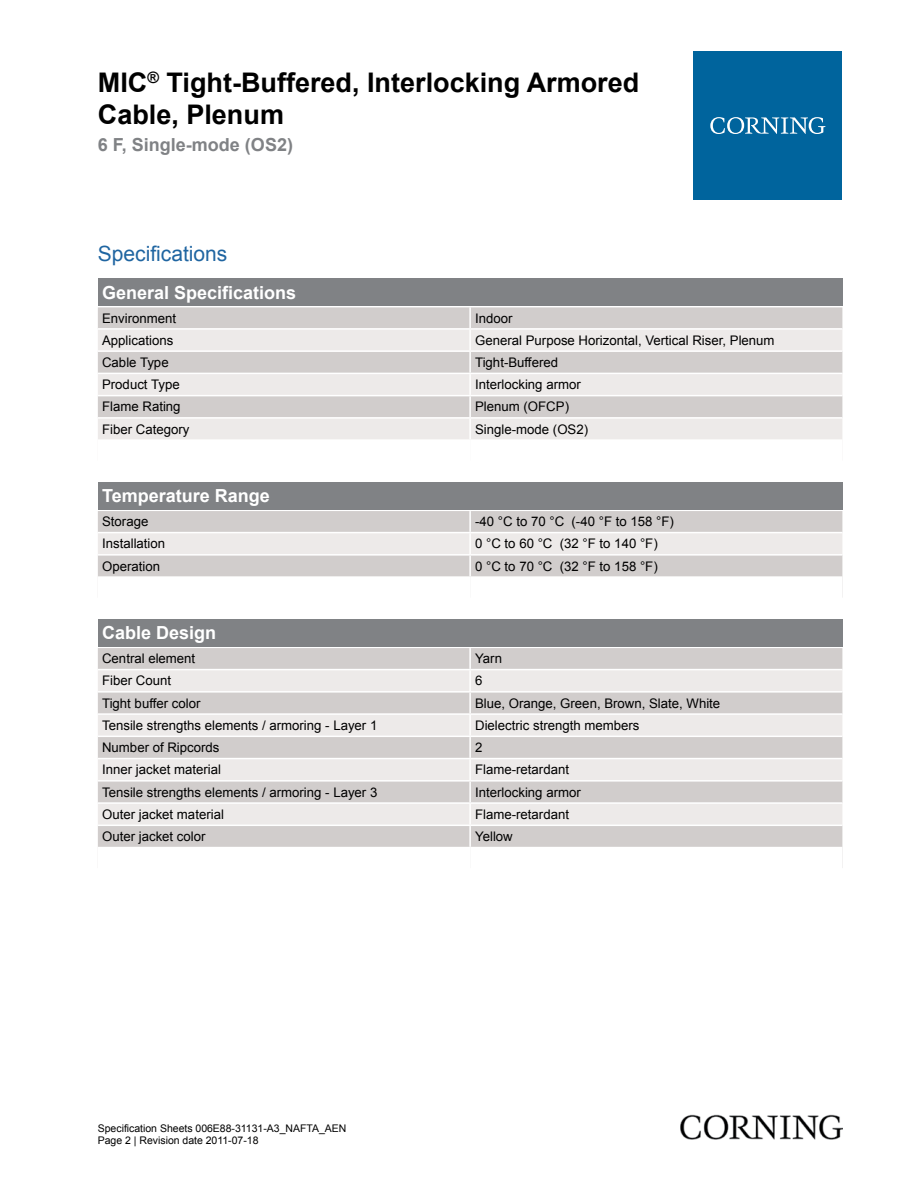
<style>
.page{position:relative;width:919px;height:1187px;background:#fff}
.page>*{position:absolute;margin:0;border:0;box-sizing:border-box;transform-origin:0 0}
.t1{font:700 27px/32.4px "Arial";color:#000}
.t2{font:21px "Arial";color:#1f65a1}
.t3{font:700 18px "Arial";color:#fff}
.t4{font:700 18px "Arial";color:#808285}
.t5{font:13.2px "Arial";color:#000}
.t6{font:10.5px/12.6px "Arial";color:#000}
</style>
<div class="page">
<div style="left:98px;top:278px;width:744px;height:28px;background:#808285"></div>
<div style="left:98px;top:307px;width:744px;height:21px;background:#d1cdcc"></div>
<svg style="left:98px;top:330px;width:744px;height:109px;background:#e2dedd"></svg>
<hr style="left:469px;top:307px;width:2px;height:21px;background:#fff">
<hr style="left:469px;top:329px;width:2px;height:21px;background:#fff">
<hr style="left:469px;top:352px;width:2px;height:20px;background:#fff">
<hr style="left:469px;top:374px;width:2px;height:21px;background:#fff">
<hr style="left:469px;top:396px;width:2px;height:21px;background:#fff">
<hr style="left:469px;top:418px;width:2px;height:21px;background:#fff">
<hr style="left:98px;top:350px;width:372px;height:2px;background:#fff">
<hr style="left:470px;top:350px;width:372px;height:2px;background:#fff">
<hr style="left:98px;top:372px;width:372px;height:2px;background:#fff">
<hr style="left:470px;top:372px;width:372px;height:2px;background:#fff">
<hr style="left:98px;top:395px;width:372px;height:1px;background:#fff">
<hr style="left:470px;top:395px;width:372px;height:1px;background:#fff">
<hr style="left:98px;top:417px;width:372px;height:1px;background:#fff">
<hr style="left:470px;top:417px;width:372px;height:1px;background:#fff">
<div style="left:98px;top:482px;width:744px;height:27px;background:#808285"></div>
<div style="left:98px;top:511px;width:744px;height:65px;background:#d1cdcc"></div>
<div style="left:98px;top:533px;width:744px;height:21px;background:#edeae9"></div>
<hr style="left:469px;top:511px;width:2px;height:21px;background:#fff">
<hr style="left:469px;top:533px;width:2px;height:21px;background:#fff">
<hr style="left:469px;top:555px;width:2px;height:21px;background:#fff">
<hr style="left:98px;top:532px;width:372px;height:1px;background:#fff">
<hr style="left:470px;top:532px;width:372px;height:1px;background:#fff">
<hr style="left:98px;top:554px;width:372px;height:1px;background:#fff">
<hr style="left:470px;top:554px;width:372px;height:1px;background:#fff">
<div style="left:98px;top:619px;width:744px;height:27px;background:#808285"></div>
<div style="left:98px;top:648px;width:744px;height:198px;background:#d1cdcc"></div>
<svg style="left:98px;top:670px;width:744px;height:154px;background:#e1dedd"></svg>
<hr style="left:469px;top:648px;width:2px;height:20px;background:#fff">
<hr style="left:469px;top:670px;width:2px;height:21px;background:#fff">
<hr style="left:469px;top:692px;width:2px;height:21px;background:#fff">
<hr style="left:469px;top:714px;width:2px;height:21px;background:#fff">
<hr style="left:469px;top:737px;width:2px;height:20px;background:#fff">
<hr style="left:469px;top:759px;width:2px;height:21px;background:#fff">
<hr style="left:469px;top:781px;width:2px;height:21px;background:#fff">
<hr style="left:469px;top:803px;width:2px;height:21px;background:#fff">
<hr style="left:469px;top:826px;width:2px;height:20px;background:#fff">
<hr style="left:98px;top:668px;width:372px;height:2px;background:#fff">
<hr style="left:470px;top:668px;width:372px;height:2px;background:#fff">
<hr style="left:98px;top:691px;width:372px;height:1px;background:#fff">
<hr style="left:470px;top:691px;width:372px;height:1px;background:#fff">
<hr style="left:98px;top:713px;width:372px;height:1px;background:#fff">
<hr style="left:470px;top:713px;width:372px;height:1px;background:#fff">
<hr style="left:98px;top:735px;width:372px;height:2px;background:#fff">
<hr style="left:470px;top:735px;width:372px;height:2px;background:#fff">
<hr style="left:98px;top:757px;width:372px;height:2px;background:#fff">
<hr style="left:470px;top:757px;width:372px;height:2px;background:#fff">
<hr style="left:98px;top:780px;width:372px;height:1px;background:#fff">
<hr style="left:470px;top:780px;width:372px;height:1px;background:#fff">
<hr style="left:98px;top:802px;width:372px;height:1px;background:#fff">
<hr style="left:470px;top:802px;width:372px;height:1px;background:#fff">
<hr style="left:98px;top:824px;width:372px;height:2px;background:#fff">
<hr style="left:470px;top:824px;width:372px;height:2px;background:#fff">
<div style="left:693px;top:51px;width:149px;height:149px;background:#00649d"></div>
<svg style="left:710px;top:117px;width:115px;height:17px"></svg>
<img style="left:680px;top:1114px;width:162px;height:25px">
<h1 class="t1" style="left:98px;top:67px;width:543px">MIC<sup>®</sup> Tight-Buffered, Interlocking Armored<br>Cable, Plenum</h1>
<h3 class="t4" style="left:98px;top:132px;width:197px">6 F, Single-mode (OS2)</h3>
<h2 class="t2" style="left:98px;top:240px;width:131px">Specifications</h2>
<h3 class="t3" style="left:102px;top:280px;width:196px">General Specifications</h3>
<p class="t5" style="left:102px;top:309px;width:76px">Environment</p>
<p class="t5" style="left:475px;top:309px;width:39px">Indoor</p>
<p class="t5" style="left:102px;top:331px;width:73px">Applications</p>
<p class="t5" style="left:475px;top:331px;width:301px">General Purpose Horizontal, Vertical Riser, Plenum</p>
<p class="t5" style="left:102px;top:353px;width:68px">Cable Type</p>
<p class="t5" style="left:475px;top:353px;width:84px">Tight-Buffered</p>
<p class="t5" style="left:102px;top:376px;width:79px">Product Type</p>
<p class="t5" style="left:475px;top:376px;width:107px">Interlocking armor</p>
<p class="t5" style="left:102px;top:398px;width:80px">Flame Rating</p>
<p class="t5" style="left:475px;top:398px;width:95px">Plenum (OFCP)</p>
<p class="t5" style="left:102px;top:420px;width:89px">Fiber Category</p>
<p class="t5" style="left:475px;top:420px;width:114px">Single-mode (OS2)</p>
<h3 class="t3" style="left:102px;top:484px;width:169px">Temperature Range</h3>
<p class="t5" style="left:102px;top:513px;width:48px">Storage</p>
<p class="t5" style="left:475px;top:513px;width:200px">-40 °C to 70 °C (-40 °F to 158 °F)</p>
<p class="t5" style="left:102px;top:535px;width:65px">Installation</p>
<p class="t5" style="left:475px;top:535px;width:184px">0 °C to 60 °C (32 °F to 140 °F)</p>
<p class="t5" style="left:102px;top:557px;width:59px">Operation</p>
<p class="t5" style="left:475px;top:557px;width:184px">0 °C to 70 °C (32 °F to 158 °F)</p>
<h3 class="t3" style="left:102px;top:621px;width:116px">Cable Design</h3>
<p class="t5" style="left:102px;top:650px;width:95px">Central element</p>
<p class="t5" style="left:475px;top:650px;width:28px">Yarn</p>
<p class="t5" style="left:102px;top:672px;width:70px">Fiber Count</p>
<p class="t5" style="left:475px;top:672px;width:9px">6</p>
<p class="t5" style="left:102px;top:694px;width:100px">Tight buffer color</p>
<p class="t5" style="left:475px;top:694px;width:247px">Blue, Orange, Green, Brown, Slate, White</p>
<p class="t5" style="left:102px;top:716px;width:277px">Tensile strengths elements / armoring - Layer 1</p>
<p class="t5" style="left:475px;top:716px;width:166px">Dielectric strength members</p>
<p class="t5" style="left:102px;top:738px;width:119px">Number of Ripcords</p>
<p class="t5" style="left:475px;top:738px;width:9px">2</p>
<p class="t5" style="left:102px;top:761px;width:120px">Inner jacket material</p>
<p class="t5" style="left:475px;top:761px;width:95px">Flame-retardant</p>
<p class="t5" style="left:102px;top:783px;width:277px">Tensile strengths elements / armoring - Layer 3</p>
<p class="t5" style="left:475px;top:783px;width:107px">Interlocking armor</p>
<p class="t5" style="left:102px;top:805px;width:123px">Outer jacket material</p>
<p class="t5" style="left:475px;top:805px;width:95px">Flame-retardant</p>
<p class="t5" style="left:102px;top:827px;width:105px">Outer jacket color</p>
<p class="t5" style="left:475px;top:827px;width:39px">Yellow</p>
<p class="t6" style="left:98px;top:1121px;width:250px">Specification Sheets 006E88-31131-A3_NAFTA_AEN<br>Page 2 | Revision date 2011-07-18</p>
</div>
